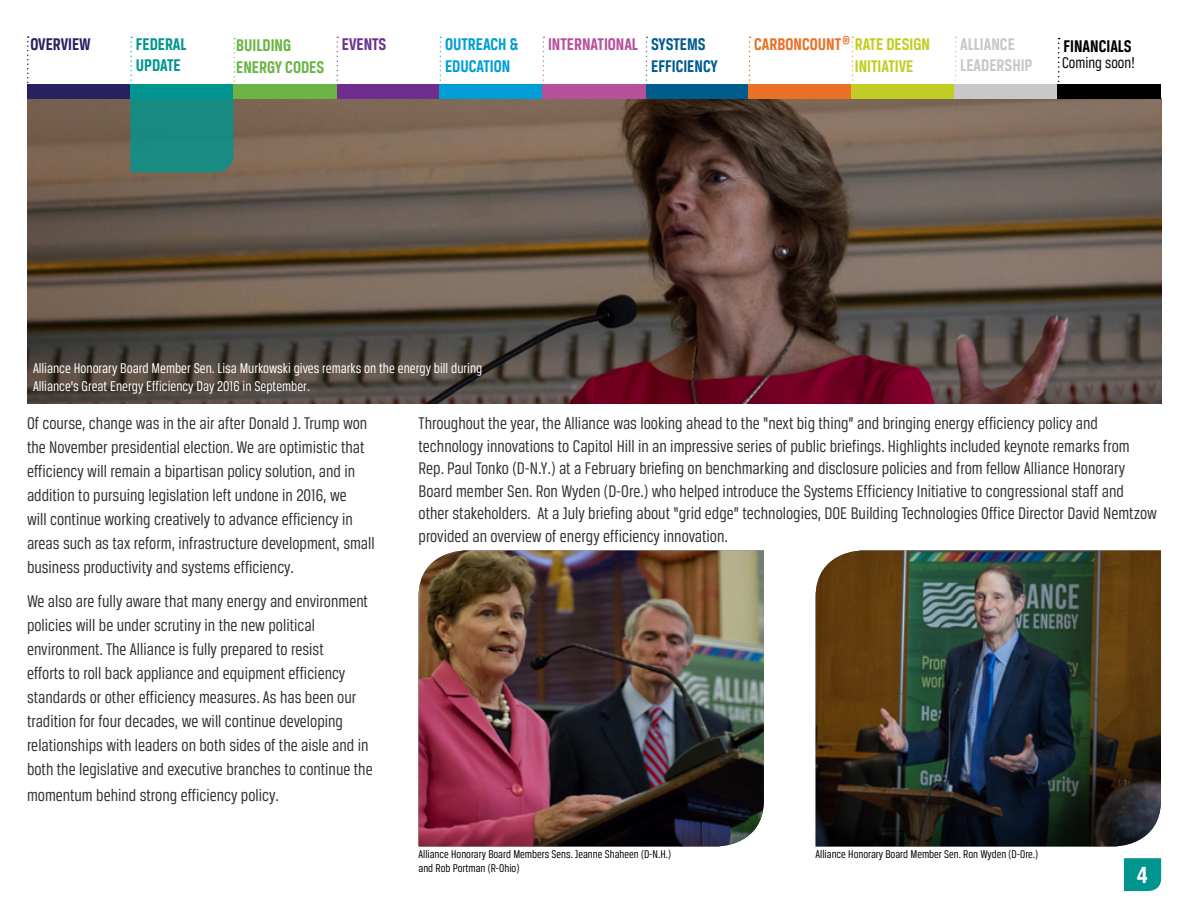
<style>
.page{position:relative;width:1188px;height:918px;background:#fff}
.page>*{position:absolute;margin:0;border:0;box-sizing:border-box;transform-origin:0 0}
.t1{font:700 24.9px "Breuer Condensed";color:#fff}
.t2{font:18px/24.2px "Breuer Condensed";color:#333}
.t3{font:700 18px/21.6px "Breuer Condensed";color:#c2cd23}
.t4{font:700 18px "Breuer Condensed";color:#6cb445}
.t5{font:700 18px/21.6px "Breuer Condensed";color:#009ed5}
.t6{font:700 18px/21px "Breuer Condensed";color:#c8c8c8}
.t7{font:700 18px/21.6px "Breuer Condensed";color:#005c8c}
.t8{font:700 18px/21px "Breuer Condensed";color:#00958f}
.t9{font:700 18px "Breuer Condensed";color:#b5519a}
.t10{font:700 18px "Breuer Condensed";color:#000}
.t11{font:700 18px "Breuer Condensed";color:#26215f}
.t12{font:700 18px "Breuer Condensed";color:#6f2e8f}
.t13{font:16.5px "Breuer Condensed";color:#000}
.t14{font:15px/18px "Breuer Condensed";color:#fff}
.t15{font:12px/14.4px "Breuer Condensed";color:#000}
.t16{font:700 12px "Breuer Condensed";color:#ea7125}
.s1{color:#ea7125}
</style>
<div class="page">
<img style="left:27px;top:99px;width:1134px;height:305px">
<svg style="left:1124px;top:858px;width:37px;height:33px"></svg>
<img style="left:419px;top:550px;width:345px;height:296px">
<img style="left:816px;top:550px;width:345px;height:296px">
<div style="left:27px;top:85px;width:103px;height:14px;background:#26215f"></div>
<svg style="left:27px;top:36px;width:2px;height:49px"></svg>
<svg style="left:337px;top:37px;width:1px;height:48px"></svg>
<div style="left:337px;top:85px;width:103px;height:14px;background:#6f2e8f"></div>
<svg style="left:440px;top:37px;width:1px;height:48px"></svg>
<div style="left:440px;top:85px;width:103px;height:14px;background:#009ed5"></div>
<svg style="left:646px;top:37px;width:1px;height:48px"></svg>
<div style="left:646px;top:85px;width:103px;height:14px;background:#005c8c"></div>
<svg style="left:543px;top:37px;width:1px;height:48px"></svg>
<div style="left:543px;top:85px;width:103px;height:14px;background:#b5519a"></div>
<svg style="left:749px;top:37px;width:2px;height:48px"></svg>
<div style="left:749px;top:85px;width:103px;height:14px;background:#ea7125"></div>
<svg style="left:852px;top:37px;width:2px;height:48px"></svg>
<div style="left:852px;top:85px;width:103px;height:14px;background:#c2cd23"></div>
<svg style="left:955px;top:37px;width:2px;height:48px"></svg>
<div style="left:955px;top:85px;width:103px;height:14px;background:#c8c8c8"></div>
<div style="left:1058px;top:85px;width:103px;height:14px;background:#000"></div>
<svg style="left:1058px;top:38px;width:2px;height:47px"></svg>
<div style="left:233px;top:85px;width:104px;height:14px;background:#6cb445"></div>
<svg style="left:130px;top:37px;width:105px;height:135px"></svg>
<p class="t16" style="left:842px;top:33px;width:9px">®</p>
<p class="t11" style="left:30px;top:34px;width:62px">OVERVIEW</p>
<p class="t8" style="left:136px;top:34px;width:52px">FEDERAL<br>UPDATE</p>
<p class="t12" style="left:342px;top:34px;width:46px">EVENTS</p>
<p class="t5" style="left:445px;top:33px;width:75px">OUTREACH &amp;<br>EDUCATION</p>
<p class="t7" style="left:651px;top:33px;width:68px">SYSTEMS<br>EFFICIENCY</p>
<p class="t9" style="left:548px;top:34px;width:91px">INTERNATIONAL</p>
<p class="t3" style="left:855px;top:33px;width:77px;text-indent:-101px"><span class="s1">CARBONCOUNT</span> RATE DESIGN<br>INITIATIVE</p>
<p class="t6" style="left:960px;top:34px;width:74px">ALLIANCE<br>LEADERSHIP</p>
<p class="t4" style="left:236px;top:36px;width:56px">BUILDING</p>
<p class="t10" style="left:1064px;top:36px;width:70px">FINANCIALS</p>
<p class="t4" style="left:236px;top:57px;width:90px">ENERGY CODES</p>
<p class="t13" style="left:1062px;top:54px;width:74px">Coming soon!</p>
<p class="t14" style="left:33px;top:359px;width:451px">Alliance Honorary Board Member Sen. Lisa Murkowski gives remarks on the energy bill during<br>Alliance’s Great Energy Efficiency Day 2016 in September.</p>
<p class="t2" style="left:419px;top:412px;width:740px;line-height:22.5px">Throughout the year, the Alliance was looking ahead to the “next big thing” and bringing energy efficiency policy and technology innovations to Capitol Hill in an impressive series of public briefings. Highlights included keynote remarks from Rep. Paul Tonko (D-N.Y.) at a February briefing on benchmarking and disclosure policies and from fellow Alliance Honorary Board member Sen. Ron Wyden (D-Ore.) who helped introduce the Systems Efficiency Initiative to congressional staff and other stakeholders. At a July briefing about “grid edge” technologies, DOE Building Technologies Office Director David Nemtzow provided an overview of energy efficiency innovation.</p>
<p class="t2" style="left:27px;top:411px;width:349px">Of course, change was in the air after Donald J. Trump won the November presidential election. We are optimistic that efficiency will remain a bipartisan policy solution, and in addition to pursuing legislation left undone in 2016, we<br>will continue working creatively to advance efficiency in areas such as tax reform, infrastructure development, small business productivity and systems efficiency.</p>
<p class="t2" style="left:27px;top:589px;width:347px">We also are fully aware that many energy and environment policies will be under scrutiny in the new political environment. The Alliance is fully prepared to resist<br>efforts to roll back appliance and equipment efficiency standards or other efficiency measures. As has been our tradition for four decades, we will continue developing relationships with leaders on both sides of the aisle and in both the legislative and executive branches to continue the momentum behind strong efficiency policy.</p>
<p class="t15" style="left:419px;top:847px;width:254px">Alliance Honorary Board Members Sens. Jeanne Shaheen (D-N.H.) and Rob Portman (R-Ohio)</p>
<p class="t15" style="left:816px;top:847px;width:224px">Alliance Honorary Board Member Sen. Ron Wyden (D-Ore.)</p>
<h1 class="t1" style="left:1137px;top:861px;width:12px">4</h1>
</div>
